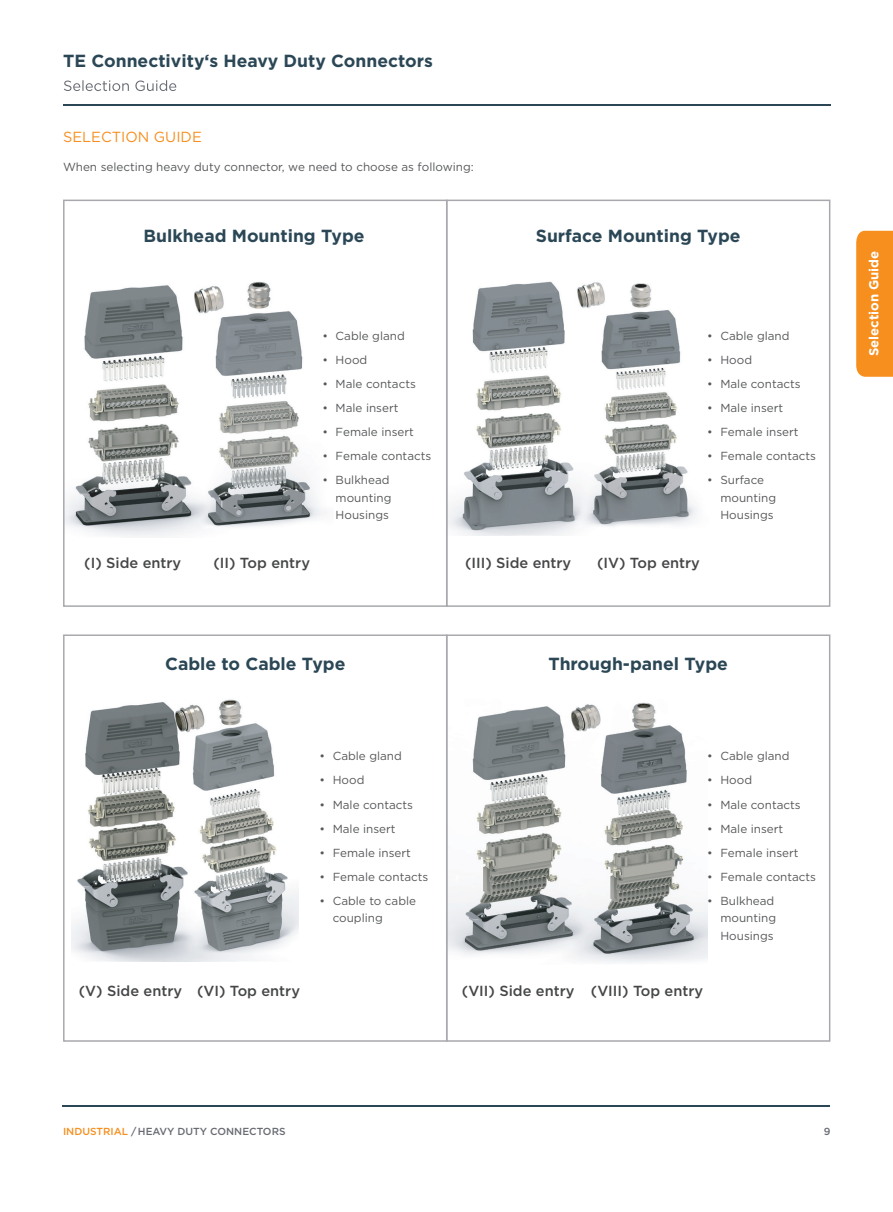
<style>
.page{position:relative;width:893px;height:1212px;background:#fff}
.page>*{position:absolute;margin:0;border:0;box-sizing:border-box;transform-origin:0 0}
.t1{font:700 17.55px "Gotham";color:#2b4756}
.t2{font:500 14.55px "Gotham";color:#454647}
.t3{font:14.55px "Gotham";color:#f68f1e}
.t4{font:700 13.2px "Gotham";color:#fff}
.t5{font:11.7px/17.5px "Gotham";color:#57585a}
.t6{font:500 10.2px "Gotham";color:#696b73}
.s1{color:#f68f1e}
</style>
<div class="page">
<img style="left:449px;top:702px;width:258px;height:261px">
<img style="left:66px;top:281px;width:257px;height:256px">
<img style="left:449px;top:281px;width:249px;height:254px">
<svg style="left:64px;top:80px;width:112px;height:11px"></svg>
<img style="left:72px;top:699px;width:227px;height:262px">
<div style="left:63px;top:200px;width:384px;height:407px;border:2px solid #a8a9ad"></div>
<div style="left:63px;top:634px;width:384px;height:408px;border:2px solid #a8a9ad"></div>
<div style="left:446px;top:200px;width:384px;height:407px;border:2px solid #a8a9ad"></div>
<div style="left:446px;top:634px;width:384px;height:408px;border:2px solid #a8a9ad"></div>
<div style="left:856px;top:231px;width:37px;height:146px;background:#f68f1e"></div>
<hr style="left:63px;top:105px;width:767px;height:1px;background:#2b4756">
<hr style="left:63px;top:1105px;width:767px;height:1px;background:#2b4756">
<h1 class="t1" style="left:63px;top:49px;width:371px">TE Connectivity‘s Heavy Duty Connectors</h1>
<p class="t3" style="left:63px;top:127px;width:140px">SELECTION GUIDE</p>
<p class="t5" style="left:63px;top:158px;width:412px">When selecting heavy duty connector, we need to choose as following:</p>
<h1 class="t1" style="left:143px;top:224px;width:223px">Bulkhead Mounting Type</h1>
<h1 class="t1" style="left:536px;top:224px;width:206px">Surface Mounting Type</h1>
<p class="t2" style="left:84px;top:553px;width:98px">(I) Side entry</p>
<p class="t5" style="left:322px;top:326px;width:84px">• Cable gland</p>
<p class="t5" style="left:322px;top:351px;width:46px">• Hood</p>
<p class="t5" style="left:322px;top:375px;width:95px">• Male contacts</p>
<p class="t5" style="left:322px;top:399px;width:77px">• Male insert</p>
<p class="t5" style="left:322px;top:423px;width:93px">• Female insert</p>
<p class="t5" style="left:322px;top:447px;width:110px">• Female contacts</p>
<p class="t5" style="left:336px;top:471px;width:57px;text-indent:-13px">• Bulkhead mounting<br>Housings</p>
<p class="t2" style="left:213px;top:553px;width:98px">(II) Top entry</p>
<p class="t2" style="left:465px;top:553px;width:108px">(III) Side entry</p>
<p class="t5" style="left:707px;top:326px;width:84px">• Cable gland</p>
<p class="t5" style="left:707px;top:351px;width:46px">• Hood</p>
<p class="t5" style="left:707px;top:375px;width:95px">• Male contacts</p>
<p class="t5" style="left:707px;top:399px;width:77px">• Male insert</p>
<p class="t5" style="left:707px;top:423px;width:93px">• Female insert</p>
<p class="t5" style="left:707px;top:447px;width:110px">• Female contacts</p>
<p class="t5" style="left:720px;top:471px;width:57px;text-indent:-13px">• Surface mounting<br>Housings</p>
<p class="t2" style="left:597px;top:553px;width:104px">(IV) Top entry</p>
<h1 class="t1" style="left:165px;top:652px;width:182px">Cable to Cable Type</h1>
<h1 class="t1" style="left:548px;top:652px;width:181px">Through-panel Type</h1>
<p class="t5" style="left:320px;top:747px;width:84px">• Cable gland</p>
<p class="t5" style="left:320px;top:771px;width:46px">• Hood</p>
<p class="t5" style="left:320px;top:795px;width:95px">• Male contacts</p>
<p class="t5" style="left:320px;top:819px;width:77px">• Male insert</p>
<p class="t5" style="left:320px;top:843px;width:93px">• Female insert</p>
<p class="t5" style="left:320px;top:867px;width:110px">• Female contacts</p>
<p class="t5" style="left:333px;top:892px;width:85px;text-indent:-13px">• Cable to cable coupling</p>
<p class="t2" style="left:79px;top:982px;width:105px">(V) Side entry</p>
<p class="t2" style="left:197px;top:982px;width:104px">(VI) Top entry</p>
<p class="t2" style="left:462px;top:982px;width:114px">(VII) Side entry</p>
<p class="t5" style="left:707px;top:747px;width:84px">• Cable gland</p>
<p class="t5" style="left:707px;top:771px;width:46px">• Hood</p>
<p class="t5" style="left:707px;top:795px;width:95px">• Male contacts</p>
<p class="t5" style="left:707px;top:819px;width:77px">• Male insert</p>
<p class="t5" style="left:707px;top:843px;width:93px">• Female insert</p>
<p class="t5" style="left:707px;top:867px;width:110px">• Female contacts</p>
<p class="t5" style="left:720px;top:892px;width:57px;text-indent:-13px">• Bulkhead mounting<br>Housings</p>
<p class="t2" style="left:591px;top:982px;width:114px">(VIII) Top entry</p>
<p class="t4" style="left:865px;top:356px;width:107px;rotate:-90deg">Selection Guide</p>
<p class="t6" style="left:63px;top:1124px;width:224px"><span class="s1">INDUSTRIAL</span> / HEAVY DUTY CONNECTORS</p>
<p class="t6" style="left:824px;top:1124px;width:8px">9</p>
</div>
